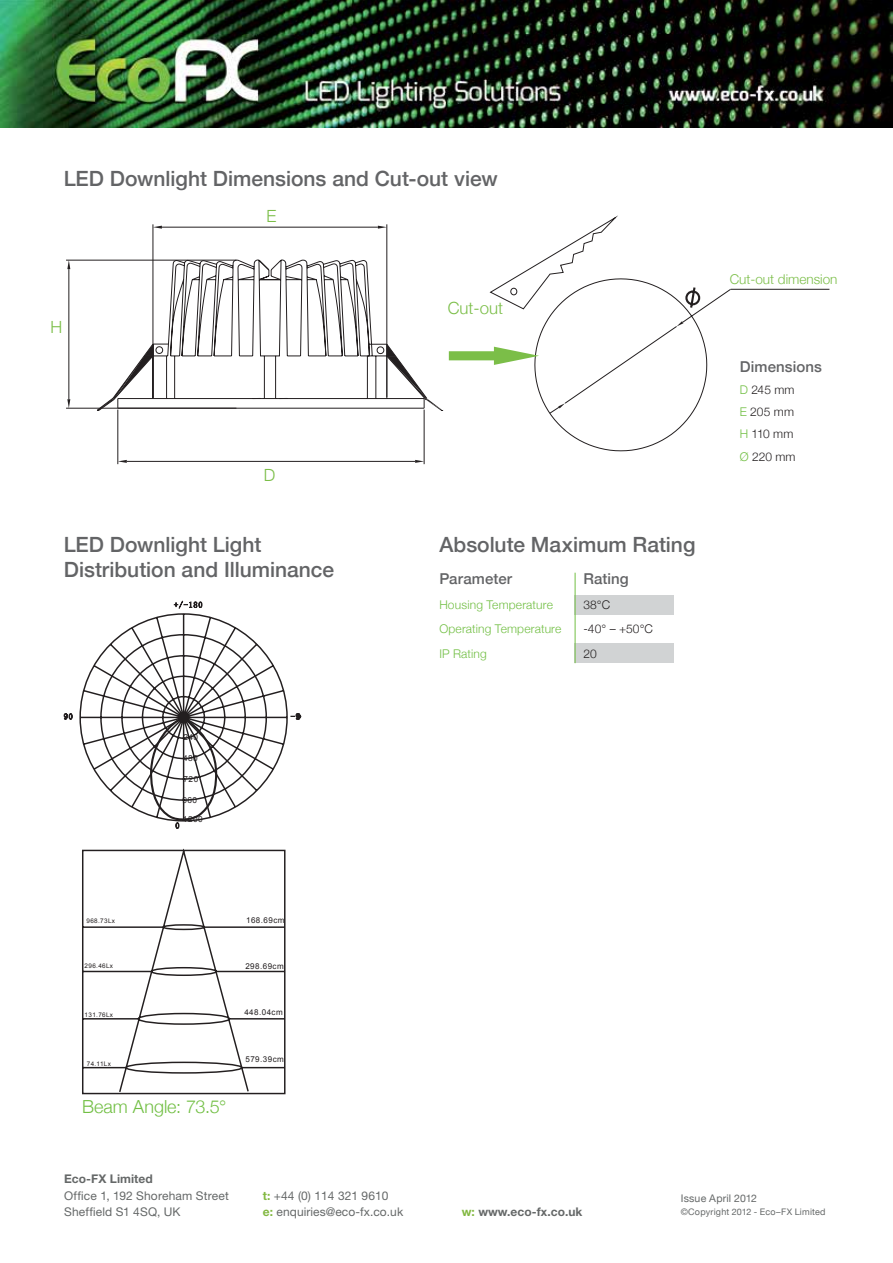
<style>
.page{position:relative;width:893px;height:1263px;background:#fff}
.page>*{position:absolute;margin:0;border:0;box-sizing:border-box;transform-origin:0 0}
.t1{font:500 21px/25.2px "Helvetica Neue";color:#636466}
.t2{font:300 18px "Helvetica Neue";color:#72bf44}
.t3{font:300 16.8px "Helvetica Neue";color:#7bbe48}
.t4{font:500 15px "Helvetica Neue";letter-spacing:.005em;color:#636466}
.t5{font:300 13.5px "Helvetica Neue";color:#7bbe48}
.t6{font:12px/16.5px "Helvetica Neue";letter-spacing:.01em;color:#656868}
.t7{font:300 12px "Helvetica Neue";letter-spacing:.015em;color:#72bf44}
.t8{font:300 12px/22.2px "Helvetica Neue";letter-spacing:.005em;color:#231f20}
.t9{font:700 12px "Helvetica Neue";letter-spacing:.005em;color:#656868}
.t10{font:10.5px "Helvetica Neue";letter-spacing:.02em;color:#656868}
.t11{font:9px "Helvetica Neue";letter-spacing:.025em;color:#656868}
.t12{font:8.25px "Arial";letter-spacing:.055em;color:#231f20}
.t13{font:8.1px "Arial";letter-spacing:.055em;color:#231f20}
.t14{font:6.3px "Arial";letter-spacing:.055em;color:#231f20}
.s1{color:#72bf44}
.s2{font-weight:700;color:#82b841}
.s3{color:#82b841}
</style>
<div class="page">
<hr style="left:731px;top:289px;width:98px;height:1px;background:#231f20">
<hr style="left:66px;top:260px;width:170px;height:1px;background:#231f20">
<hr style="left:66px;top:408px;width:170px;height:1px;background:#231f20">
<hr style="left:69px;top:269px;width:1px;height:130px;background:#231f20">
<svg style="left:67px;top:260px;width:3px;height:9px"></svg>
<svg style="left:67px;top:399px;width:3px;height:9px"></svg>
<svg style="left:97px;top:217px;width:634px;height:248px"></svg>
<svg style="left:64px;top:713px;width:9px;height:7px"></svg>
<svg style="left:79px;top:600px;width:223px;height:229px"></svg>
<svg style="left:82px;top:848px;width:204px;height:246px"></svg>
<div style="left:575px;top:595px;width:99px;height:20px;background:#d1d3d4"></div>
<div style="left:575px;top:643px;width:99px;height:20px;background:#d1d3d4"></div>
<hr style="left:575px;top:573px;width:1px;height:90px;background:#72bf44">
<img style="left:0;top:0;width:893px;height:127px">
<p class="t1" style="left:64px;top:165px;width:436px">LED Downlight Dimensions and Cut-out view</p>
<p class="t3" style="left:50px;top:314px;width:13px">H</p>
<p class="t3" style="left:267px;top:202px;width:11px">E</p>
<p class="t3" style="left:264px;top:462px;width:13px">D</p>
<p class="t1" style="left:64px;top:531px;width:272px">LED Downlight Light<br>Distribution and Illuminance</p>
<p class="t12" style="left:183px;top:732px;width:16px">240</p>
<p class="t12" style="left:173px;top:753px;width:21px">1200</p>
<p class="t12" style="left:183px;top:753px;width:16px">480</p>
<p class="t12" style="left:184px;top:773px;width:16px">720</p>
<p class="t12" style="left:182px;top:794px;width:16px">960</p>
<p class="t12" style="left:183px;top:813px;width:21px">1200</p>
<p class="t3" style="left:448px;top:294px;width:57px">Cut-out</p>
<p class="t1" style="left:439px;top:531px;width:258px">Absolute Maximum Rating</p>
<p class="t4" style="left:439px;top:567px;width:74px">Parameter</p>
<p class="t4" style="left:583px;top:567px;width:47px">Rating</p>
<p class="t7" style="left:439px;top:595px;width:115px">Housing Temperature</p>
<p class="t8" style="left:583px;top:593px;width:28px">38°C</p>
<p class="t7" style="left:439px;top:619px;width:124px">Operating Temperature</p>
<p class="t8" style="left:583px;top:617px;width:71px">-40° – +50°C</p>
<p class="t7" style="left:439px;top:643px;width:49px">IP Rating</p>
<p class="t8" style="left:583px;top:641px;width:15px">20</p>
<p class="t5" style="left:730px;top:268px;width:109px">Cut-out dimension</p>
<p class="t4" style="left:740px;top:354px;width:84px">Dimensions</p>
<p class="t8" style="left:740px;top:378px;width:57px"><span class="s1">D</span> 245 mm<br><span class="s1">E</span> 205 mm<br><span class="s1">H</span> 110 mm<br><span class="s1">Ø</span> 220 mm</p>
<p class="t14" style="left:87px;top:917px;width:30px">968.73Lx</p>
<p class="t13" style="left:246px;top:914px;width:40px">168.69cm</p>
<p class="t14" style="left:85px;top:962px;width:30px">296.46Lx</p>
<p class="t13" style="left:245px;top:961px;width:40px">298.69cm</p>
<p class="t14" style="left:85px;top:1010px;width:30px">131.76Lx</p>
<p class="t13" style="left:244px;top:1006px;width:40px">448.04cm</p>
<p class="t14" style="left:87px;top:1060px;width:26px">74.11Lx</p>
<p class="t13" style="left:245px;top:1053px;width:40px">579.39cm</p>
<p class="t2" style="left:82px;top:1092px;width:146px">Beam Angle: 73.5°</p>
<p class="t9" style="left:64px;top:1171px;width:90px">Eco-FX Limited</p>
<p class="t6" style="left:64px;top:1187px;width:166px">Office 1, 192 Shoreham Street<br>Sheffield S1 4SQ, UK</p>
<p class="t6" style="left:263px;top:1187px;width:142px"><span class="s2">t:</span> +44 (0) 114 321 9610<br><span class="s2">e:</span> enquiries@eco-fx.co.uk</p>
<p class="t9" style="left:462px;top:1204px;width:122px"><span class="s3">w:</span> www.eco-fx.co.uk</p>
<p class="t10" style="left:681px;top:1191px;width:78px">Issue April 2012</p>
<p class="t11" style="left:681px;top:1206px;width:146px">©Copyright 2012 - Eco–FX Limited</p>
</div>
